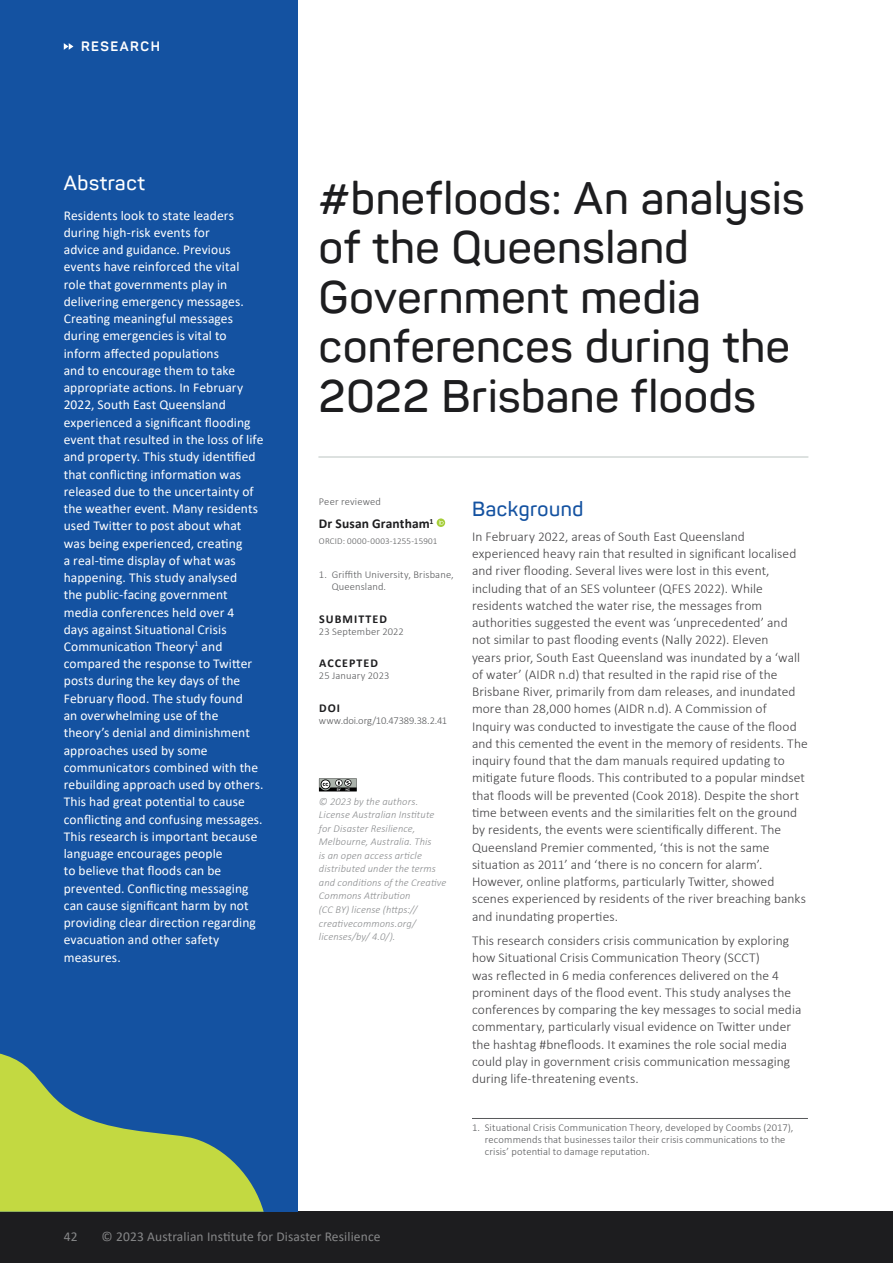
<style>
.page{position:relative;width:893px;height:1263px;background:#fff}
.page>*{position:absolute;margin:0;border:0;box-sizing:border-box;transform-origin:0 0}
.t1{font:600 45px/49.5px "Panton";letter-spacing:.01em;color:#1d1d1f}
.t2{font:600 20.25px "Panton";letter-spacing:.03em;color:#1452a1}
.t3{font:600 20.25px "Panton";letter-spacing:.03em;color:#fff}
.t4{font:300 13.5px/17.2px "Calibri";letter-spacing:.005em;color:#414042}
.t5{font:13.5px/17.2px "Calibri";letter-spacing:.005em;color:#fff}
.t6{font:13.5px "Calibri";letter-spacing:.01em;color:#868788}
.t7{font:700 13.5px "Calibri";letter-spacing:.01em;color:#1d1d1f}
.t8{font:700 13.5px "Panton";letter-spacing:.11em;color:#fff}
.t9{font:700 12px "Calibri";letter-spacing:.09em;color:#1d1d1f}
.t10{font:300 10.5px/12px "Calibri";letter-spacing:.015em;color:#58595b}
.t11{font:italic 300 10.5px/13.5px "Calibri";letter-spacing:.01em;color:#8a8c8e}
.t12{font:300 10.5px "Calibri";letter-spacing:-.01em;color:#58595b}
.t13{font:300 9px "Calibri";letter-spacing:.025em;color:#58595b}
</style>
<div class="page">
<div style="left:0;top:0;width:298px;height:81px;background:#1452a1"></div>
<svg style="left:64px;top:43px;width:9px;height:7px"></svg>
<div style="left:0;top:1212px;width:893px;height:51px;background:#1d1d1f"></div>
<div style="left:0;top:81px;width:298px;height:1131px;background:#1452a1"></div>
<svg style="left:0;top:1053px;width:264px;height:159px"></svg>
<hr style="left:319px;top:456px;width:489px;height:2px;background:#d2d8d6">
<svg style="left:437px;top:518px;width:8px;height:9px"></svg>
<svg style="left:439px;top:520px;width:4px;height:5px"></svg>
<hr style="left:472px;top:1118px;width:336px;height:1px;background:#58595b">
<svg style="left:319px;top:778px;width:38px;height:14px"></svg>
<p class="t8" style="left:81px;top:38px;width:80px">RESEARCH</p>
<h2 class="t3" style="left:64px;top:170px;width:83px">Abstract</h2>
<p class="t5" style="left:64px;top:206px;width:201px">Residents look to state leaders during high-risk events for<br>advice and guidance. Previous events have reinforced the vital role that governments play in delivering emergency messages.<br>Creating meaningful messages during emergencies is vital to inform affected populations<br>and to encourage them to take appropriate actions. In February<br>2022, South East Queensland experienced a significant flooding event that resulted in the loss of life and property. This study identified that conflicting information was released due to the uncertainty of the weather event. Many residents used Twitter to post about what was being experienced, creating<br>a real-time display of what was happening. This study analysed<br>the public-facing government media conferences held over 4<br>days against Situational Crisis<br>Communication Theory<sup>1</sup> and compared the response to Twitter posts during the key days of the<br>February flood. The study found<br>an overwhelming use of the theory’s denial and diminishment approaches used by some communicators combined with the rebuilding approach used by others.<br>This had great potential to cause conflicting and confusing messages.<br>This research is important because language encourages people<br>to believe that floods can be prevented. Conflicting messaging can cause significant harm by not providing clear direction regarding evacuation and other safety measures.</p>
<h1 class="t1" style="left:319px;top:173px;width:487px">#bnefloods: An analysis of the Queensland<br>Government media conferences during the<br>2022 Brisbane floods</h1>
<p class="t10" style="left:319px;top:495px;width:64px">Peer reviewed</p>
<p class="t7" style="left:319px;top:514px;width:116px">Dr Susan Grantham<sup>1</sup></p>
<p class="t13" style="left:319px;top:535px;width:120px">ORCID: 0000-0003-1255-15901</p>
<p class="t10" style="left:332px;top:569px;width:124px;text-indent:-13px">1. Griffith University, Brisbane,<br>Queensland.</p>
<p class="t9" style="left:319px;top:610px;width:69px">SUBMITTED</p>
<p class="t10" style="left:319px;top:625px;width:86px">23 September 2022</p>
<p class="t9" style="left:319px;top:655px;width:60px">ACCEPTED</p>
<p class="t10" style="left:319px;top:670px;width:72px">25 January 2023</p>
<p class="t9" style="left:319px;top:699px;width:23px">DOI</p>
<p class="t12" style="left:319px;top:714px;width:130px">www.doi.org/10.47389.38.2.41</p>
<p class="t11" style="left:319px;top:795px;width:129px">© 2023 by the authors.<br>License Australian Institute for Disaster Resilience,<br>Melbourne, Australia. This<br>is an open access article distributed under the terms and conditions of the Creative<br>Commons Attribution<br>(CC BY) license (https:// creativecommons.org/ licenses/by/ 4.0/).</p>
<h2 class="t2" style="left:472px;top:497px;width:113px">Background</h2>
<p class="t4" style="left:472px;top:528px;width:337px">In February 2022, areas of South East Queensland experienced heavy rain that resulted in significant localised and river flooding. Several lives were lost in this event, including that of an SES volunteer (QFES 2022). While residents watched the water rise, the messages from authorities suggested the event was ‘unprecedented’ and not similar to past flooding events (Nally 2022). Eleven<br>years prior, South East Queensland was inundated by a ‘wall of water’ (AIDR n.d) that resulted in the rapid rise of the Brisbane River, primarily from dam releases, and inundated more than 28,000 homes (AIDR n.d). A Commission of Inquiry was conducted to investigate the cause of the flood and this cemented the event in the memory of residents. The inquiry found that the dam manuals required updating to mitigate future floods. This contributed to a popular mindset that floods will be prevented (Cook 2018). Despite the short time between events and the similarities felt on the ground by residents, the events were scientifically different. The Queensland Premier commented, ‘this is not the same situation as 2011’ and ‘there is no concern for alarm’.<br>However, online platforms, particularly Twitter, showed scenes experienced by residents of the river breaching banks and inundating properties.</p>
<p class="t4" style="left:472px;top:932px;width:331px">This research considers crisis communication by exploring how Situational Crisis Communication Theory (SCCT)<br>was reflected in 6 media conferences delivered on the 4 prominent days of the flood event. This study analyses the conferences by comparing the key messages to social media commentary, particularly visual evidence on Twitter under the hashtag #bnefloods. It examines the role social media could play in government crisis communication messaging during life-threatening events.</p>
<p class="t10" style="left:485px;top:1122px;width:310px;text-indent:-13px">1. Situational Crisis Communication Theory, developed by Coombs (2017), recommends that businesses tailor their crisis communications to the crisis’ potential to damage reputation.</p>
<p class="t6" style="left:64px;top:1227px;width:15px">42</p>
<p class="t6" style="left:102px;top:1227px;width:280px">© 2023 Australian Institute for Disaster Resilience</p>
</div>
